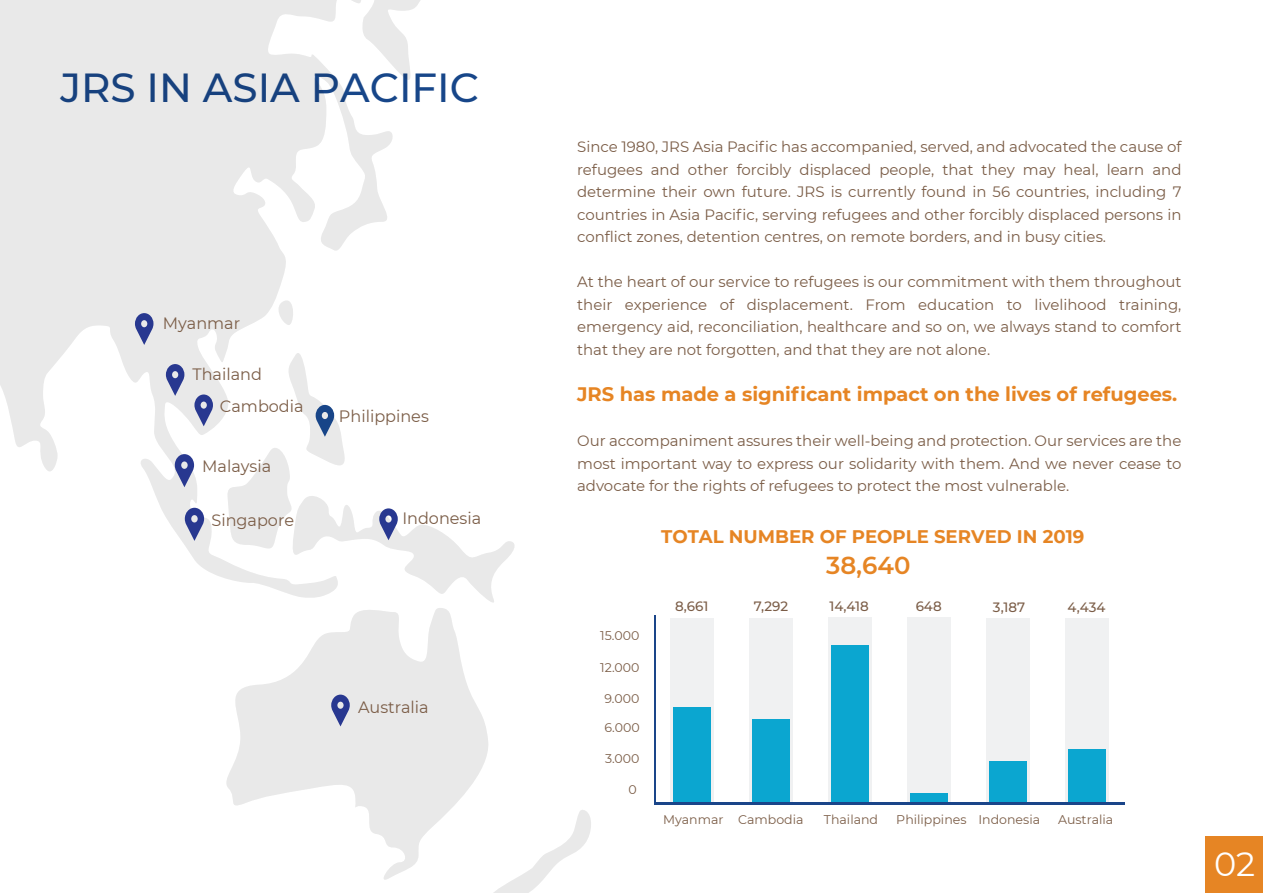
<style>
.page{position:relative;width:1263px;height:893px;background:#fff}
.page>*{position:absolute;margin:0;border:0;box-sizing:border-box;transform-origin:0 0}
.t1{font:500 40.5px "Montserrat";color:#174689}
.t2{font:35.85px "Montserrat";color:#fff}
.t3{font:600 24.45px "Montserrat";color:#e68524}
.t4{font:700 19.5px "Montserrat";color:#e68524}
.t5{font:700 18.15px "Montserrat";color:#e68524}
.t6{font:16.5px/32px "Montserrat";color:#7b5d47}
.t7{font:15px/22.5px "Montserrat";color:#7b5d47;text-align:justify}
.t8{font:500 13.5px "Montserrat";color:#7b5d47}
.t9{font:12.6px "Montserrat";color:#7b5d47}
.s1{font-size:33.75px}
</style>
<div class="page">
<div style="left:1206px;top:836px;width:57px;height:57px;background:#e68524"></div>
<div style="left:670px;top:618px;width:43px;height:184px;background:#f0f1f2"></div>
<div style="left:749px;top:618px;width:43px;height:184px;background:#f0f1f2"></div>
<svg style="left:828px;top:618px;width:43px;height:184px;fill:#f0f1f2"></svg>
<div style="left:987px;top:618px;width:43px;height:184px;background:#f0f1f2"></div>
<div style="left:1066px;top:618px;width:43px;height:184px;background:#f0f1f2"></div>
<div style="left:907px;top:618px;width:44px;height:185px;background:#f0f1f2"></div>
<div style="left:673px;top:707px;width:37px;height:98px;background:#0ba6d0"></div>
<div style="left:1069px;top:749px;width:37px;height:53px;background:#0ba6d0"></div>
<div style="left:990px;top:762px;width:37px;height:41px;background:#0ba6d0"></div>
<div style="left:831px;top:645px;width:37px;height:157px;background:#0ba6d0"></div>
<div style="left:752px;top:719px;width:37px;height:83px;background:#0ba6d0"></div>
<div style="left:910px;top:793px;width:38px;height:10px;background:#0ba6d0"></div>
<hr style="left:655px;top:802px;width:470px;height:3px;background:#1a4589">
<hr style="left:654px;top:615px;width:2px;height:190px;background:#1a4589">
<svg style="left:0;top:0;width:420px;height:579px;fill:#e9e9e9"></svg>
<svg style="left:226px;top:612px;width:262px;height:268px;fill:#e9e9e9"></svg>
<svg style="left:482px;top:807px;width:109px;height:86px"></svg>
<svg style="left:175px;top:454px;width:19px;height:33px"></svg>
<svg style="left:227px;top:345px;width:288px;height:267px"></svg>
<svg style="left:331px;top:695px;width:19px;height:31px"></svg>
<svg style="left:194px;top:394px;width:19px;height:32px"></svg>
<svg style="left:166px;top:364px;width:18px;height:32px"></svg>
<svg style="left:135px;top:313px;width:18px;height:32px"></svg>
<svg style="left:185px;top:508px;width:19px;height:33px"></svg>
<h1 class="t1" style="left:60px;top:59px;width:420px">JRS IN ASIA PACIFIC</h1>
<p class="t6" style="left:163px;top:307px;width:79px">Myanmar</p>
<p class="t6" style="left:220px;top:358px;width:85px;text-indent:-27px">Thailand<br>Cambodia</p>
<p class="t6" style="left:202px;top:449px;width:70px">Malaysia</p>
<p class="t6" style="left:339px;top:400px;width:91px">Philippines</p>
<p class="t6" style="left:211px;top:503px;width:84px">Singapore</p>
<p class="t6" style="left:402px;top:502px;width:80px">Indonesia</p>
<p class="t6" style="left:358px;top:690px;width:72px">Australia</p>
<p class="t7" style="left:577px;top:135px;width:606px">Since 1980, JRS Asia Pacific has accompanied, served, and advocated the cause of refugees and other forcibly displaced people, that they may heal, learn and determine their own future. JRS is currently found in 56 countries, including 7 countries in Asia Pacific, serving refugees and other forcibly displaced persons in conflict zones, detention centres, on remote borders, and in busy cities.</p>
<p class="t7" style="left:577px;top:270px;width:606px">At the heart of our service to refugees is our commitment with them throughout their experience of displacement. From education to livelihood training, emergency aid, reconciliation, healthcare and so on, we always stand to comfort that they are not forgotten, and that they are not alone.</p>
<h3 class="t4" style="left:577px;top:380px;width:602px">JRS has made a significant impact on the lives of refugees.</h3>
<p class="t7" style="left:577px;top:429px;width:606px">Our accompaniment assures their well-being and protection. Our services are the most important way to express our solidarity with them. And we never cease to advocate for the rights of refugees to protect the most vulnerable.</p>
<p class="t5" style="left:661px;top:523px;width:425px">TOTAL NUMBER OF PEOPLE SERVED IN 2019</p>
<h3 class="t3" style="left:826px;top:548px;width:86px">38,640</h3>
<p class="t9" style="left:600px;top:627px;width:41px">15.000</p>
<p class="t9" style="left:600px;top:658px;width:41px">12.000</p>
<p class="t9" style="left:604px;top:690px;width:36px">9.000</p>
<p class="t9" style="left:604px;top:719px;width:37px">6.000</p>
<p class="t9" style="left:605px;top:750px;width:36px">3.000</p>
<p class="t9" style="left:628px;top:780px;width:10px">0</p>
<p class="t8" style="left:675px;top:597px;width:35px">8,661</p>
<p class="t8" style="left:754px;top:597px;width:36px">7,292</p>
<p class="t8" style="left:829px;top:597px;width:41px">14,418</p>
<p class="t8" style="left:916px;top:597px;width:28px">648</p>
<p class="t8" style="left:993px;top:598px;width:34px">3,187</p>
<p class="t8" style="left:1068px;top:598px;width:39px">4,434</p>
<p class="t9" style="left:663px;top:811px;width:142px">Myanmar Cambodia</p>
<p class="t9" style="left:824px;top:811px;width:56px">Thailand</p>
<p class="t9" style="left:896px;top:811px;width:145px">Philippines Indonesia</p>
<p class="t9" style="left:1058px;top:811px;width:57px">Australia</p>
<h2 class="t2" style="left:1205px;top:837px;width:51px">02<span class="s1">02</span></h2>
</div>
